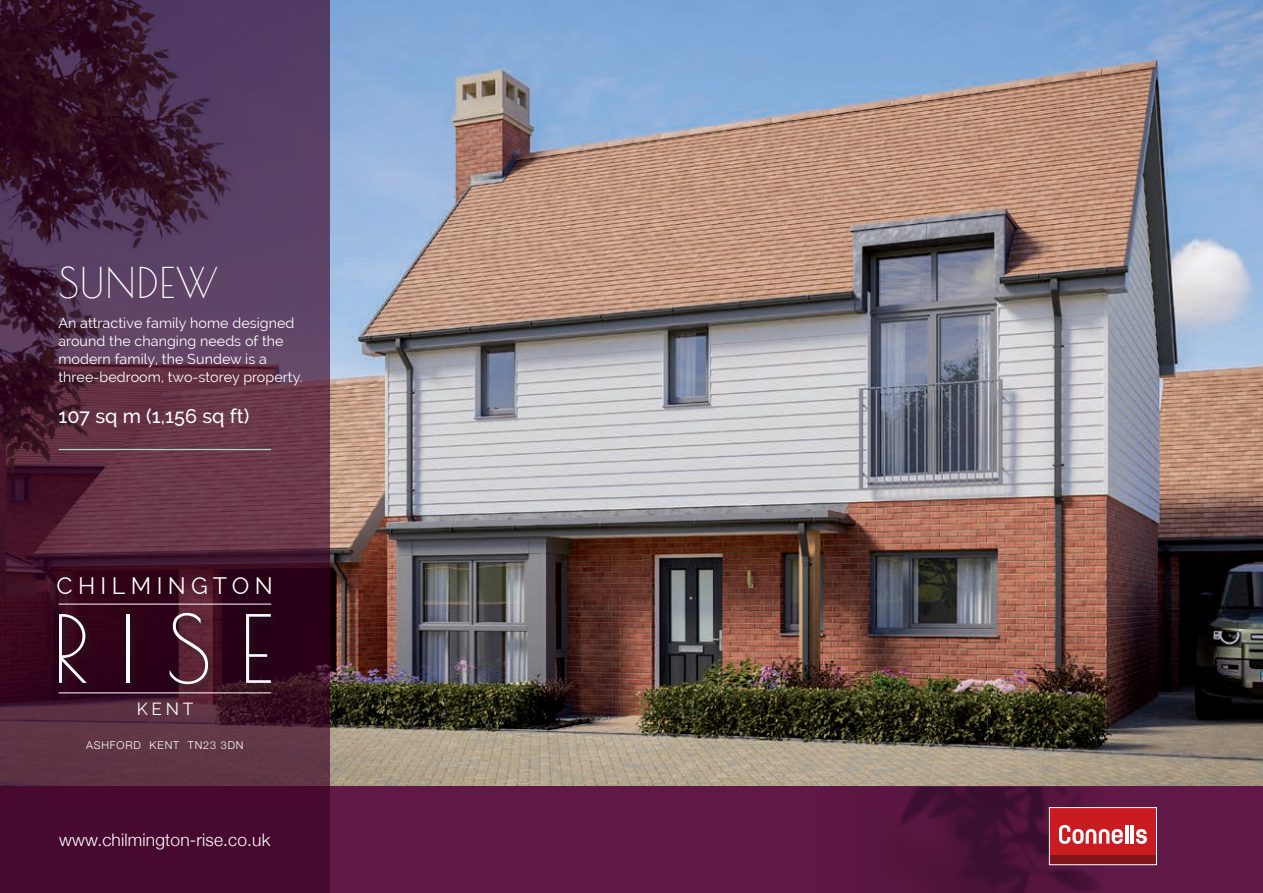
<style>
.page{position:relative;width:1263px;height:893px;background:#fff}
.page>*{position:absolute;margin:0;border:0;box-sizing:border-box;transform-origin:0 0}
.t1{font:91.8px "Poiret One";color:#fff}
.t2{font:41.55px "Poiret One";letter-spacing:.02em;color:#fff}
.t3{font:23.25px "Raleway";letter-spacing:.23em;color:#fff}
.t4{font:500 19.8px "Raleway";letter-spacing:.005em;color:#fff}
.t5{font:300 17.4px "Helvetica Neue";letter-spacing:.01em;color:#fff}
.t6{font:17.25px "Raleway";color:#fff}
.t7{font:14.25px/18px "Raleway";letter-spacing:.005em;color:#fff}
.t8{font:300 10.8px "Helvetica Neue";letter-spacing:.08em;color:#fff}
</style>
<div class="page">
<img style="left:330px;top:0;width:933px;height:787px">
<div style="left:0;top:787px;width:1263px;height:106px;background:#601846"></div>
<svg style="left:0;top:0;width:330px;height:893px;background:#4e2640"></svg>
<img style="left:889px;top:787px;width:213px;height:106px">
<div style="left:58px;top:611px;width:222px;height:83px;background:#231f20;opacity:.68"></div>
<hr style="left:59px;top:604px;width:212px;height:1px;background:#fff">
<hr style="left:59px;top:693px;width:212px;height:1px;background:#fff">
<div style="left:1049px;top:808px;width:107px;height:47px;background:#ca1b21"></div>
<div style="left:1049px;top:855px;width:107px;height:10px;background:#811518"></div>
<hr style="left:1125px;top:825px;width:3px;height:19px;background:#fff">
<hr style="left:1131px;top:825px;width:3px;height:19px;background:#fff">
<svg style="left:1136px;top:829px;width:11px;height:15px"></svg>
<svg style="left:1059px;top:825px;width:64px;height:19px"></svg>
<div style="left:1049px;top:807px;width:108px;height:58px;border:1px solid #fff"></div>
<hr style="left:59px;top:449px;width:212px;height:1px;background:#aadbcf">
<h2 class="t2" style="left:58px;top:258px;width:161px">SUNDEW</h2>
<p class="t7" style="left:58px;top:314px;width:246px">An attractive family home designed around the changing needs of the modern family, the Sundew is a three-bedroom, two-storey property.</p>
<h3 class="t4" style="left:58px;top:405px;width:192px">107 sq m (1,156 sq ft)</h3>
<h3 class="t3" style="left:57px;top:573px;width:218px">CHILMINGTON</h3>
<h1 class="t1" style="left:52px;top:595px;width:222px">RISE</h1>
<p class="t6" style="left:137px;top:699px;width:58px">KENT</p>
<p class="t8" style="left:86px;top:736px;width:159px">ASHFORD KENT TN23 3DN</p>
<p class="t5" style="left:59px;top:825px;width:213px">www.chilmington-rise.co.uk</p>
</div>
